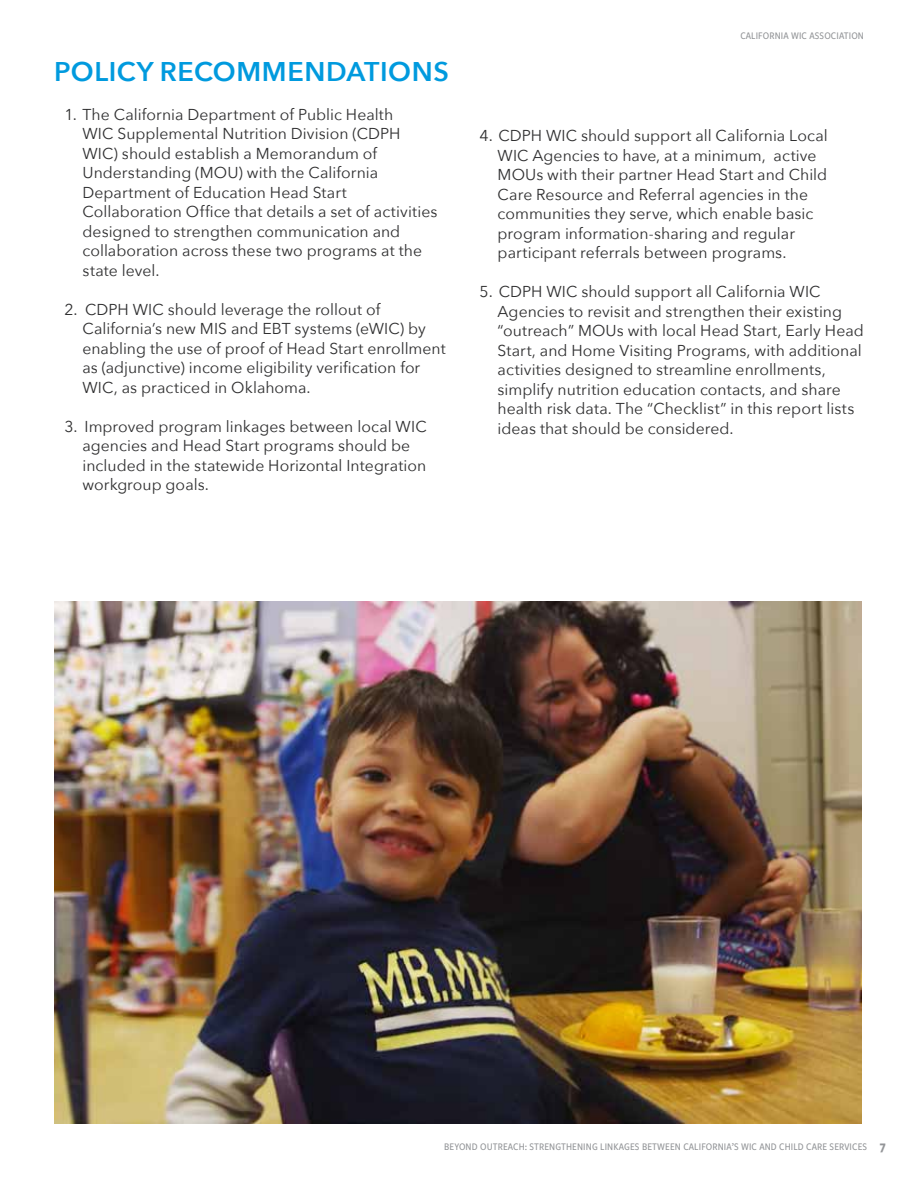
<style>
.page{position:relative;width:918px;height:1188px;background:#fff}
.page>*{position:absolute;margin:0;border:0;box-sizing:border-box;transform-origin:0 0}
.t1{font:600 27px "Avenir Next";letter-spacing:.02em;color:#009ade}
.t2{font:15.75px/19.5px "Avenir Next";color:#2e2e2f}
.t3{font:500 10.5px "Freight Sans Cnd Pro";letter-spacing:.01em;color:#939598}
.s1{font-weight:700;font-size:13.5px}
</style>
<div class="page">
<img style="left:54px;top:601px;width:808px;height:522px">
<h1 class="t1" style="left:54px;top:48px;width:396px">POLICY RECOMMENDATIONS</h1>
<p class="t2" style="left:83px;top:104px;width:356px;text-indent:-18px">1. The California Department of Public Health<br>WIC Supplemental Nutrition Division (CDPH WIC) should establish a Memorandum of Understanding (MOU) with the California Department of Education Head Start Collaboration Office that details a set of activities designed to strengthen communication and collaboration across these two programs at the state level.</p>
<p class="t2" style="left:82px;top:299px;width:365px;text-indent:-18px">2. CDPH WIC should leverage the rollout of California’s new MIS and EBT systems (eWIC) by enabling the use of proof of Head Start enrollment as (adjunctive) income eligibility verification for WIC, as practiced in Oklahoma.</p>
<p class="t2" style="left:82px;top:416px;width:346px;text-indent:-18px">3. Improved program linkages between local WIC agencies and Head Start programs should be included in the statewide Horizontal Integration workgroup goals.</p>
<p class="t3" style="left:740px;top:29px;width:125px">CALIFORNIA WIC ASSOCIATION</p>
<p class="t2" style="left:498px;top:125px;width:332px;text-indent:-18px">4. CDPH WIC should support all California Local WIC Agencies to have, at a minimum, active MOUs with their partner Head Start and Child Care Resource and Referral agencies in the communities they serve, which enable basic program information-sharing and regular participant referrals between programs.</p>
<p class="t2" style="left:498px;top:281px;width:368px;text-indent:-18px">5. CDPH WIC should support all California WIC Agencies to revisit and strengthen their existing “outreach” MOUs with local Head Start, Early Head Start, and Home Visiting Programs, with additional activities designed to streamline enrollments, simplify nutrition education contacts, and share health risk data. The “Checklist” in this report lists ideas that should be considered.</p>
<p class="t3" style="left:444px;top:1140px;width:443px">BEYOND OUTREACH: STRENGTHENING LINKAGES BETWEEN CALIFORNIA’S WIC AND CHILD CARE SERVICES <span class="s1">7</span></p>
</div>
